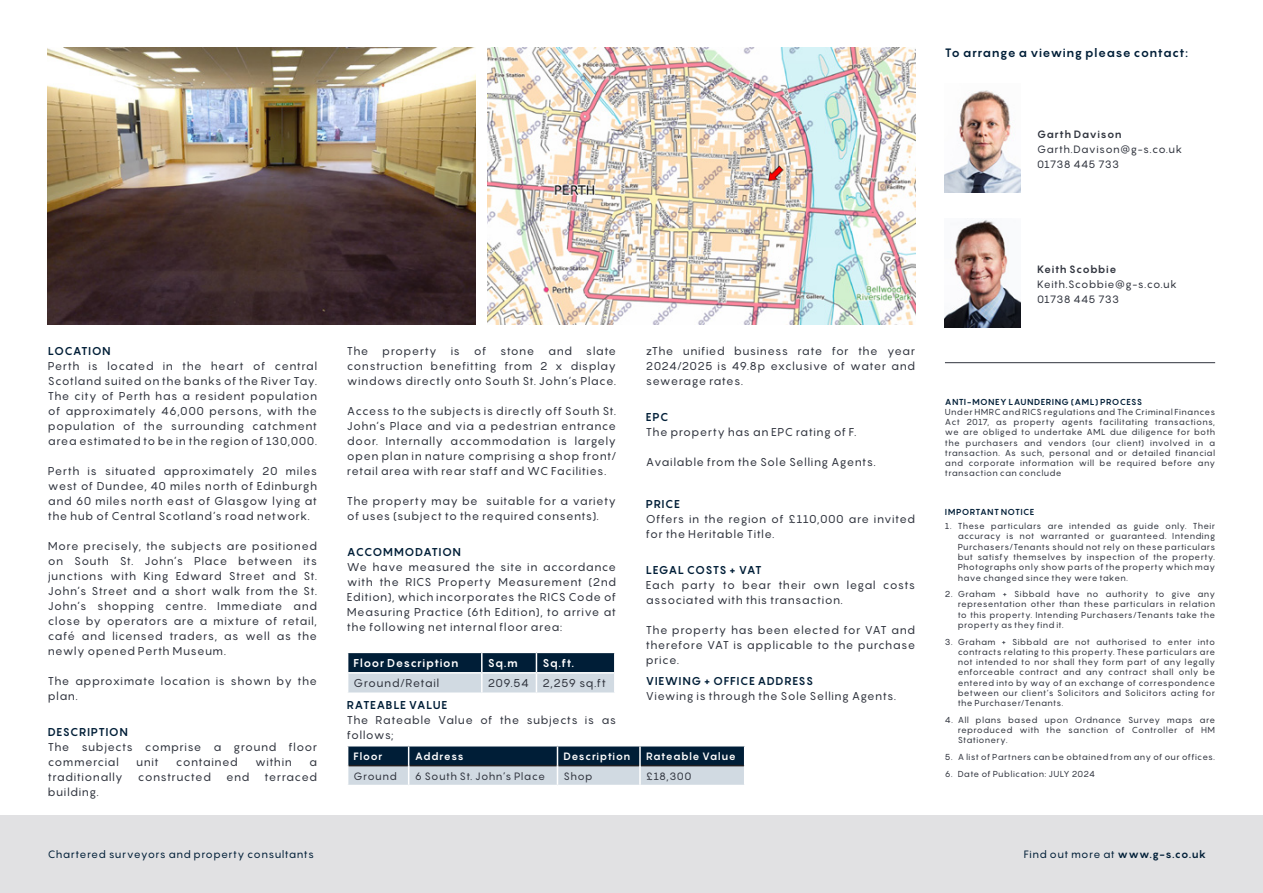
<style>
.page{position:relative;width:1263px;height:893px;background:#fff}
.page>*{position:absolute;margin:0;border:0;box-sizing:border-box;transform-origin:0 0}
.t1{font:700 12px "Pangram";letter-spacing:.04em;color:#001e37}
._5_text{font:11.25px/15px "Pangram";letter-spacing:.04em;color:#30343e;text-align:justify}
._6_heads{font:700 11.25px "Pangram";letter-spacing:.04em;color:#001e37}
._5_text-2{font:700 11.25px "Pangram";letter-spacing:.04em;color:#fff}
._6_heads-2{font:700 11.25px "Pangram";letter-spacing:.02em;color:#001e37}
._5_text-3{font:700 11.25px "Pangram";letter-spacing:.03em;color:#001e37}
._5_text-4{font:10.5px "Pangram";letter-spacing:.035em;color:#30343e}
.t2{font:10.5px "Pangram";letter-spacing:.04em;color:#001e37}
._5_text-5{font:700 10.5px "Pangram";letter-spacing:.045em;color:#fff}
._5_text-6{font:700 10.5px "Pangram";letter-spacing:.045em;color:#30343e}
._5_text-7{font:700 10.5px "Pangram";letter-spacing:.025em;color:#fff}
.Body_copy{font:8.55px/10.2px "Pangram";letter-spacing:.04em;color:#30343e;text-align:justify}
.t3{font:700 8.55px "Pangram";letter-spacing:.045em;color:#001e37}
.s1{font-weight:700}
</style>
<div class="page">
<svg style="left:347px;top:652px;width:268px;height:40px;background:#738594"></svg>
<svg style="left:347px;top:746px;width:398px;height:39px;background:#6b7d8c"></svg>
<img style="left:945px;top:90px;width:76px;height:102px">
<hr style="left:945px;top:362px;width:270px;height:1px;background:#30343e">
<div style="left:0;top:815px;width:1263px;height:78px;background:#e1e1e3"></div>
<img style="left:945px;top:219px;width:76px;height:108px">
<img style="left:487px;top:48px;width:428px;height:277px">
<img style="left:48px;top:48px;width:428px;height:277px">
<p class="t1" style="left:945px;top:45px;width:245px">To arrange a viewing please contact:</p>
<p class="_5_text-6" style="left:1037px;top:127px;width:86px">Garth Davison</p>
<p class="_5_text-4" style="left:1037px;top:142px;width:146px">Garth.Davison@g-s.co.uk</p>
<p class="_5_text-4" style="left:1037px;top:157px;width:84px">01738 445 733</p>
<p class="_6_heads" style="left:48px;top:343px;width:64px">LOCATION</p>
<p class="_5_text" style="left:48px;top:358px;width:271px">Perth is located in the heart of central Scotland suited on the banks of the River Tay.<br>The city of Perth has a resident population of approximately 46,000 persons, with the population of the surrounding catchment area estimated to be in the region of 130,000.</p>
<p class="_5_text" style="left:48px;top:463px;width:271px">Perth is situated approximately 20 miles west of Dundee, 40 miles north of Edinburgh and 60 miles north east of Glasgow lying at the hub of Central Scotland’s road network.</p>
<p class="_5_text" style="left:48px;top:538px;width:271px">More precisely, the subjects are positioned on South St. John’s Place between its junctions with King Edward Street and St.<br>John’s Street and a short walk from the St.<br>John’s shopping centre. Immediate and close by operators are a mixture of retail, café and licensed traders, as well as the newly opened Perth Museum.</p>
<p class="_5_text" style="left:48px;top:673px;width:271px">The approximate location is shown by the plan.</p>
<p class="_6_heads" style="left:48px;top:724px;width:81px">DESCRIPTION</p>
<p class="_5_text" style="left:48px;top:739px;width:271px">The subjects comprise a ground floor commercial</p>
<p class="_5_text" style="left:136px;top:754px;width:24px">unit</p>
<p class="_5_text" style="left:176px;top:754px;width:63px">contained</p>
<p class="_5_text" style="left:255px;top:754px;width:38px">within</p>
<p class="_5_text" style="left:309px;top:754px;width:9px">a</p>
<p class="_5_text" style="left:48px;top:769px;width:76px">traditionally</p>
<p class="_5_text" style="left:138px;top:769px;width:75px">constructed</p>
<p class="_5_text" style="left:226px;top:769px;width:25px">end</p>
<p class="_5_text" style="left:265px;top:769px;width:54px">terraced</p>
<p class="_5_text" style="left:48px;top:784px;width:52px">building.</p>
<p class="_5_text" style="left:347px;top:343px;width:271px">The property is of stone and slate construction benefitting from 2 x display windows directly onto South St. John’s Place.</p>
<p class="_5_text" style="left:347px;top:403px;width:271px">Access to the subjects is directly off South St.<br>John’s Place and via a pedestrian entrance door. Internally accommodation is largely open plan in nature comprising a shop front/ retail area with rear staff and WC Facilities.</p>
<p class="_5_text" style="left:347px;top:493px;width:271px">The property may be suitable for a variety of uses (subject to the required consents).</p>
<p class="_6_heads" style="left:347px;top:544px;width:116px">ACCOMMODATION</p>
<p class="_5_text" style="left:347px;top:559px;width:271px">We have measured the site in accordance with the RICS Property Measurement (2nd Edition), which incorporates the RICS Code of Measuring Practice (6th Edition), to arrive at the following net internal floor area:</p>
<p class="_5_text-2" style="left:354px;top:655px;width:107px">Floor Description</p>
<p class="_5_text-2" style="left:488px;top:655px;width:31px">Sq.m</p>
<p class="_5_text-2" style="left:542px;top:655px;width:33px">Sq.ft.</p>
<p class="_5_text" style="left:354px;top:675px;width:87px">Ground/Retail</p>
<p class="_5_text" style="left:488px;top:675px;width:42px">209.54</p>
<p class="_5_text" style="left:542px;top:675px;width:65px">2,259 sq.ft</p>
<p class="_5_text-3" style="left:347px;top:698px;width:102px">RATEABLE VALUE</p>
<p class="_5_text" style="left:347px;top:712px;width:271px">The Rateable Value of the subjects is as follows;</p>
<p class="_5_text-5" style="left:354px;top:749px;width:31px">Floor</p>
<p class="_5_text-7" style="left:415px;top:749px;width:51px">Address</p>
<p class="_5_text-5" style="left:563px;top:749px;width:68px">Description</p>
<p class="_5_text-5" style="left:646px;top:749px;width:91px">Rateable Value</p>
<p class="_5_text-4" style="left:354px;top:769px;width:45px">Ground</p>
<p class="_5_text-4" style="left:415px;top:769px;width:132px">6 South St. John’s Place</p>
<p class="_5_text-4" style="left:563px;top:769px;width:31px">Shop</p>
<p class="_5_text-4" style="left:646px;top:769px;width:47px">£18,300</p>
<p class="_5_text" style="left:646px;top:343px;width:271px">zThe unified business rate for the year 2024/2025 is 49.8p exclusive of water and sewerage rates.</p>
<p class="_6_heads" style="left:646px;top:409px;width:24px">EPC</p>
<p class="_5_text" style="left:646px;top:424px;width:212px">The property has an EPC rating of F.</p>
<p class="_5_text" style="left:646px;top:454px;width:231px">Available from the Sole Selling Agents.</p>
<p class="_6_heads" style="left:646px;top:496px;width:36px">PRICE</p>
<p class="_5_text" style="left:646px;top:511px;width:271px">Offers in the region of £110,000 are invited for the Heritable Title.</p>
<p class="_6_heads-2" style="left:646px;top:562px;width:117px">LEGAL COSTS + VAT</p>
<p class="_5_text" style="left:646px;top:577px;width:271px">Each party to bear their own legal costs associated with this transaction.</p>
<p class="_5_text" style="left:646px;top:622px;width:271px">The property has been elected for VAT and therefore VAT is applicable to the purchase price.</p>
<p class="_6_heads" style="left:646px;top:673px;width:169px">VIEWING + OFFICE ADDRESS</p>
<p class="_5_text" style="left:646px;top:688px;width:252px">Viewing is through the Sole Selling Agents.</p>
<p class="_5_text-6" style="left:1037px;top:263px;width:81px">Keith Scobbie</p>
<p class="_5_text-4" style="left:1037px;top:278px;width:141px">Keith.Scobbie@g-s.co.uk</p>
<p class="_5_text-4" style="left:1037px;top:293px;width:84px">01738 445 733</p>
<p class="t3" style="left:945px;top:396px;width:199px">ANTI-MONEY LAUNDERING (AML) PROCESS</p>
<p class="Body_copy" style="left:945px;top:406px;width:272px">Under HMRC and RICS regulations and The Criminal Finances Act 2017, as property agents facilitating transactions, we are obliged to undertake AML due diligence for both the purchasers and vendors (our client) involved in a transaction. As such, personal and or detailed financial and corporate information will be required before any transaction can conclude</p>
<p class="t3" style="left:945px;top:506px;width:91px">IMPORTANT NOTICE</p>
<p class="Body_copy" style="left:958px;top:521px;width:259px;text-indent:-13px">1. These particulars are intended as guide only. Their accuracy is not warranted or guaranteed. Intending Purchasers/Tenants should not rely on these particulars but satisfy themselves by inspection of the property.<br>Photographs only show parts of the property which may have changed since they were taken.</p>
<p class="Body_copy" style="left:958px;top:589px;width:259px;text-indent:-13px">2. Graham + Sibbald have no authority to give any representation other than these particulars in relation to this property. Intending Purchasers/Tenants take the property as they find it.</p>
<p class="Body_copy" style="left:958px;top:636px;width:259px;text-indent:-13px">3. Graham + Sibbald are not authorised to enter into contracts relating to this property. These particulars are not intended to nor shall they form part of any legally enforceable contract and any contract shall only be entered into by way of an exchange of correspondence between our client’s Solicitors and Solicitors acting for the Purchaser/Tenants.</p>
<p class="Body_copy" style="left:958px;top:714px;width:259px;text-indent:-13px">4. All plans based upon Ordnance Survey maps are reproduced with the sanction of Controller of HM Stationery.</p>
<p class="Body_copy" style="left:945px;top:752px;width:272px">5. A list of Partners can be obtained from any of our offices.</p>
<p class="Body_copy" style="left:945px;top:768px;width:152px">6. Date of Publication: JULY 2024</p>
<p class="t2" style="left:48px;top:848px;width:268px">Chartered surveyors and property consultants</p>
<p class="t2" style="left:1024px;top:848px;width:184px">Find out more at <span class="s1">www.g-s.co.uk</span></p>
</div>
